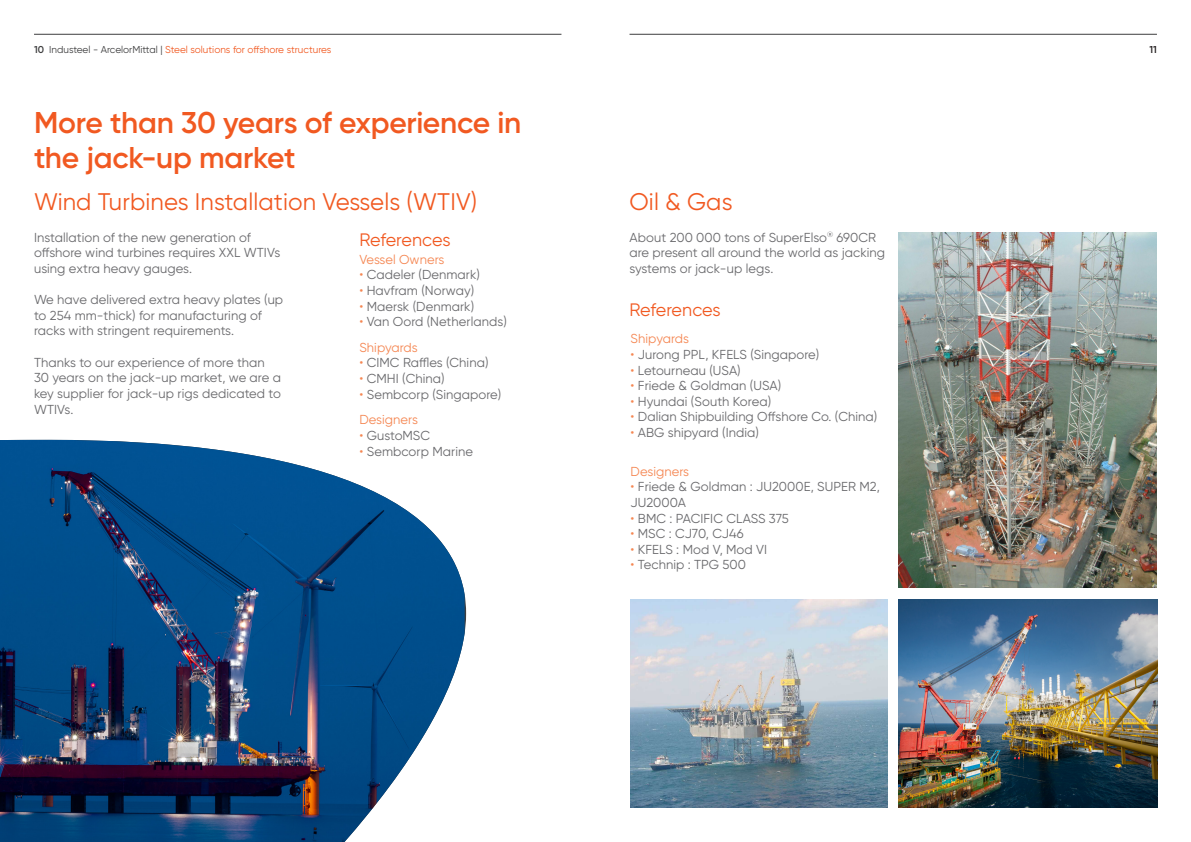
<style>
.page{position:relative;width:1191px;height:842px;background:#fff}
.page>*{position:absolute;margin:0;border:0;box-sizing:border-box;transform-origin:0 0}
.Heading{font:600 30px/35px "Gilroy";letter-spacing:-.01em;color:#f15921}
.Txt_orange{font:24px "Gilroy";letter-spacing:.005em;color:#f15921}
.Txt_orange-2{font:18px "Gilroy";letter-spacing:-.01em;color:#f15921}
.Txt_orange-3{font:13px/15.6px "Gilroy";letter-spacing:.005em;color:#69696c}
.Txt_orange-4{font:13px "Gilroy";letter-spacing:.005em;color:#f58753}
.t1{font:10px "Gilroy";color:#f15921}
.t2{font:600 10px "Gilroy";color:#231f20}
.s1{font-weight:600;color:#3e3e3f}
.s2{color:#3e3e3f}
.s3{color:#f58753}
</style>
<div class="page">
<hr style="left:34px;top:34px;width:527px;height:1px;background:#3e3e3f">
<hr style="left:629px;top:34px;width:528px;height:1px;background:#3e3e3f">
<img style="left:0;top:440px;width:464px;height:402px">
<img style="left:899px;top:232px;width:258px;height:356px">
<img style="left:630px;top:599px;width:257px;height:209px">
<img style="left:899px;top:599px;width:258px;height:209px">
<p class="t1" style="left:34px;top:44px;width:299px"><span class="s1">10</span> <span class="s2">Industeel - ArcelorMittal |</span> Steel solutions for offshore structures</p>
<p class="t2" style="left:1149px;top:44px;width:9px">11</p>
<p class="Heading" style="left:34px;top:105px;width:489px">More than 30 years of experience in the jack-up market</p>
<p class="Txt_orange" style="left:34px;top:187px;width:444px">Wind Turbines Installation Vessels (WTIV)</p>
<p class="Txt_orange-3" style="left:34px;top:229px;width:248px">Installation of the new generation of offshore wind turbines requires XXL WTIVs using extra heavy gauges.</p>
<p class="Txt_orange-3" style="left:34px;top:292px;width:251px">We have delivered extra heavy plates (up to 254 mm-thick) for manufacturing of racks with stringent requirements.</p>
<p class="Txt_orange-3" style="left:34px;top:354px;width:248px">Thanks to our experience of more than<br>30 years on the jack-up market, we are a key supplier for jack-up rigs dedicated to<br>WTIVs.</p>
<p class="Txt_orange-2" style="left:359px;top:229px;width:93px">References</p>
<p class="Txt_orange-4" style="left:359px;top:251px;width:87px">Vessel Owners</p>
<p class="Txt_orange-3" style="left:359px;top:267px;width:122px"><span class="s3">•</span> Cadeler (Denmark)</p>
<p class="Txt_orange-3" style="left:359px;top:283px;width:116px"><span class="s3">•</span> Havfram (Norway)</p>
<p class="Txt_orange-3" style="left:359px;top:298px;width:116px"><span class="s3">•</span> Maersk (Denmark)</p>
<p class="Txt_orange-3" style="left:359px;top:314px;width:149px"><span class="s3">•</span> Van Oord (Netherlands)</p>
<p class="Txt_orange-4" style="left:359px;top:339px;width:60px">Shipyards</p>
<p class="Txt_orange-3" style="left:359px;top:355px;width:131px"><span class="s3">•</span> CIMC Raffles (China)</p>
<p class="Txt_orange-3" style="left:359px;top:371px;width:87px"><span class="s3">•</span> CMHI (China)</p>
<p class="Txt_orange-3" style="left:359px;top:386px;width:143px"><span class="s3">•</span> Sembcorp (Singapore)</p>
<p class="Txt_orange-4" style="left:359px;top:412px;width:60px">Designers</p>
<p class="Txt_orange-3" style="left:359px;top:427px;width:72px"><span class="s3">•</span> GustoMSC</p>
<p class="Txt_orange-3" style="left:359px;top:443px;width:115px"><span class="s3">•</span> Sembcorp Marine</p>
<p class="Txt_orange" style="left:629px;top:187px;width:105px">Oil &amp; Gas</p>
<p class="Txt_orange-3" style="left:629px;top:229px;width:257px">About 200 000 tons of SuperElso<sup>®</sup> 690CR are present all around the world as jacking systems or jack-up legs.</p>
<p class="Txt_orange-2" style="left:629px;top:299px;width:93px">References</p>
<p class="Txt_orange-4" style="left:630px;top:331px;width:60px">Shipyards</p>
<p class="Txt_orange-3" style="left:630px;top:347px;width:190px"><span class="s3">•</span> Jurong PPL, KFELS (Singapore)</p>
<p class="Txt_orange-3" style="left:630px;top:362px;width:112px"><span class="s3">•</span> Letourneau (USA)</p>
<p class="Txt_orange-3" style="left:630px;top:378px;width:152px"><span class="s3">•</span> Friede &amp; Goldman (USA)</p>
<p class="Txt_orange-3" style="left:630px;top:393px;width:142px"><span class="s3">•</span> Hyundai (South Korea)</p>
<p class="Txt_orange-3" style="left:630px;top:409px;width:248px"><span class="s3">•</span> Dalian Shipbuilding Offshore Co. (China)</p>
<p class="Txt_orange-3" style="left:630px;top:425px;width:130px"><span class="s3">•</span> ABG shipyard (India)</p>
<p class="Txt_orange-4" style="left:630px;top:463px;width:60px">Designers</p>
<p class="Txt_orange-3" style="left:630px;top:479px;width:251px"><span class="s3">•</span> Friede &amp; Goldman : JU2000E, SUPER M2,<br>JU2000A</p>
<p class="Txt_orange-3" style="left:630px;top:510px;width:160px"><span class="s3">•</span> BMC : PACIFIC CLASS 375</p>
<p class="Txt_orange-3" style="left:630px;top:526px;width:115px"><span class="s3">•</span> MSC : CJ70, CJ46</p>
<p class="Txt_orange-3" style="left:630px;top:541px;width:138px"><span class="s3">•</span> KFELS : Mod V, Mod VI</p>
<p class="Txt_orange-3" style="left:630px;top:557px;width:117px"><span class="s3">•</span> Technip : TPG 500</p>
</div>
